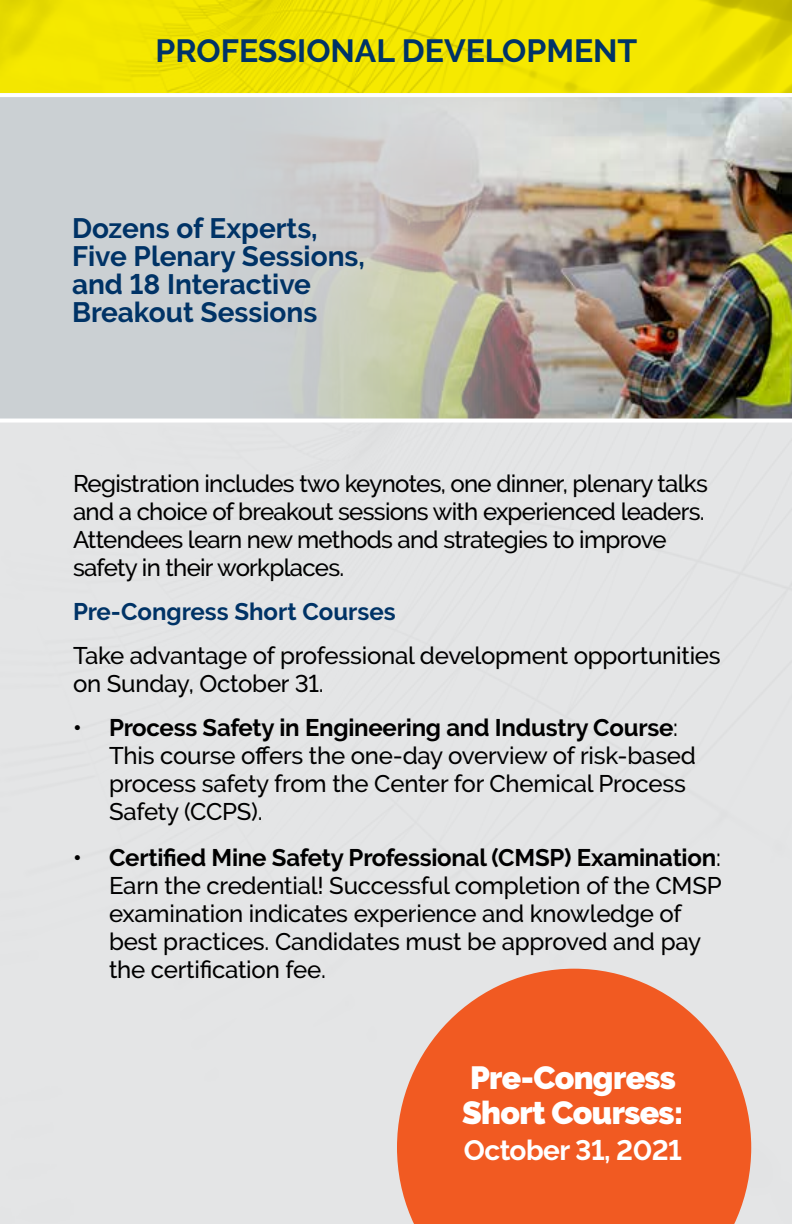
<style>
.page{position:relative;width:792px;height:1224px;background:#fff}
.page>*{position:absolute;margin:0;border:0;box-sizing:border-box;transform-origin:0 0}
.t1{font:900 32px/34.6px "Raleway";letter-spacing:-.02em;color:#fff}
.t2{font:700 32px "Raleway";color:#036}
.t3{font:700 28px/28px "Raleway";color:#036}
.t4{font:700 28px "Raleway";letter-spacing:-.02em;color:#fff}
.t5{font:500 24px/28px "Raleway";letter-spacing:-.015em;color:#000}
.t6{font:700 24px "Raleway";color:#036}
.s1{font-weight:700}
</style>
<div class="page">
<img style="left:0;top:0;width:792px;height:93px">
<div style="left:0;top:93px;width:792px;height:326px;background:#cbd0d3"></div>
<img style="left:90px;top:97px;width:702px;height:322px">
<svg style="left:397px;top:969px;width:354px;height:255px;fill:#f15a22"></svg>
<hr style="left:0;top:93px;width:792px;height:4px;background:#fff">
<svg style="left:0;top:422px;width:792px;height:1px"></svg>
<h1 class="t2" style="left:155px;top:32px;width:484px">PROFESSIONAL DEVELOPMENT</h1>
<p class="t3" style="left:72px;top:214px;width:295px">Dozens of Experts,<br>Five Plenary Sessions, and 18 Interactive<br>Breakout Sessions</p>
<p class="t5" style="left:73px;top:470px;width:636px">Registration includes two keynotes, one dinner, plenary talks and a choice of breakout sessions with experienced leaders.<br>Attendees learn new methods and strategies to improve safety in their workplaces.</p>
<p class="t6" style="left:73px;top:598px;width:324px">Pre-Congress Short Courses</p>
<p class="t5" style="left:73px;top:642px;width:649px">Take advantage of professional development opportunities on Sunday, October 31.</p>
<p class="t5" style="left:109px;top:714px;width:588px;text-indent:-36px"><span class="s1">• Process Safety in Engineering and Industry Course</span>:<br>This course offers the one-day overview of risk-based process safety from the Center for Chemical Process Safety (CCPS).</p>
<p class="t5" style="left:109px;top:844px;width:614px;text-indent:-36px"><span class="s1">• Certified Mine Safety Professional (CMSP) Examination</span>:<br>Earn the credential! Successful completion of the CMSP examination indicates experience and knowledge of best practices. Candidates must be approved and pay the certification fee.</p>
<h1 class="t1" style="left:462px;top:1061px;width:223px">Pre-Congress<br>Short Courses:</h1>
<p class="t4" style="left:464px;top:1134px;width:220px">October 31, 2021</p>
</div>
